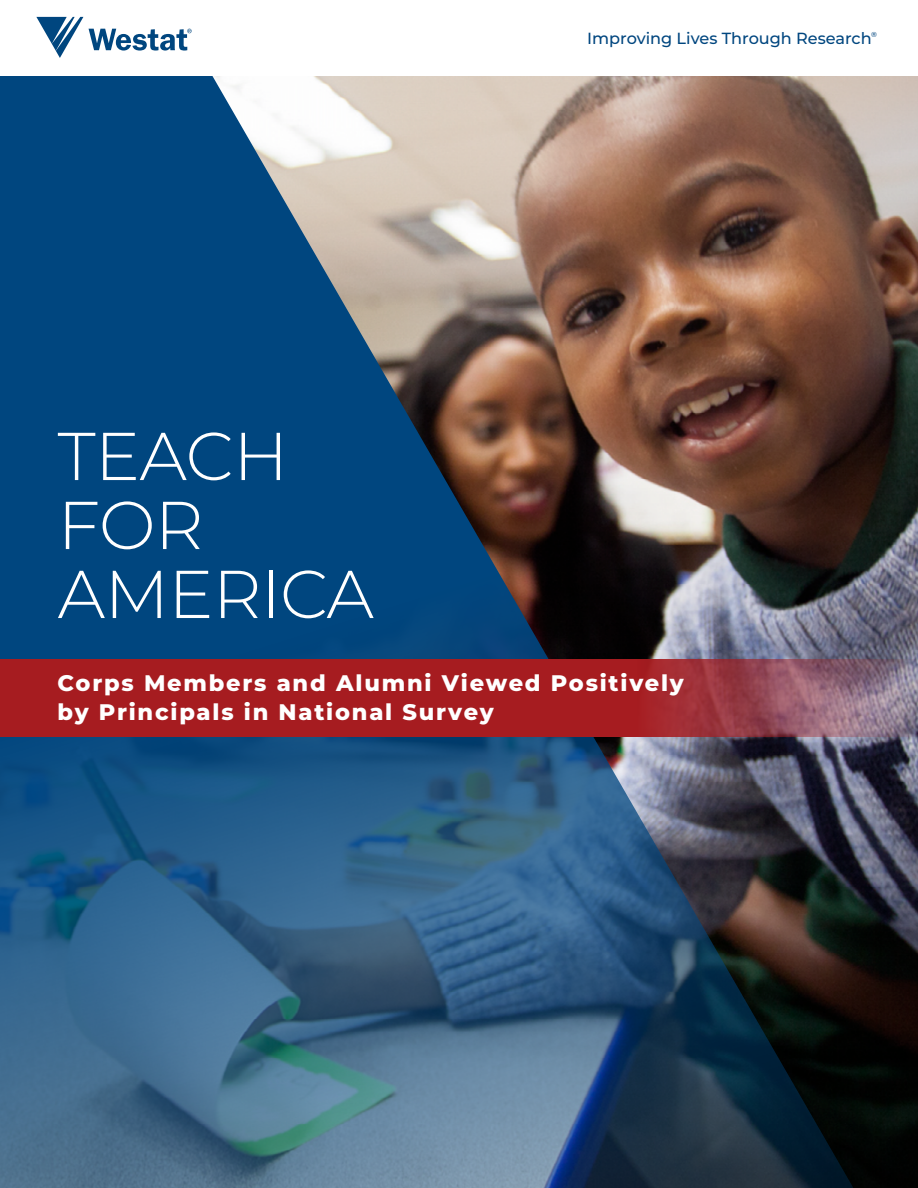
<style>
.page{position:relative;width:918px;height:1188px;background:#fff}
.page>*{position:absolute;margin:0;border:0;box-sizing:border-box;transform-origin:0 0}
.t1{font:300 67.5px/69px "Montserrat";letter-spacing:-.01em;color:#fff}
.t2{font:800 22.5px/28.5px "Montserrat";letter-spacing:.08em;color:#fff}
.t3{font:500 16.05px "Montserrat";color:#00467f}
.t4{font:500 7.2px "Montserrat";color:#00467f}
</style>
<div class="page">
<img style="left:0;top:76px;width:918px;height:1112px">
<svg style="left:89px;top:29px;width:103px;height:22px"></svg>
<svg style="left:36px;top:17px;width:47px;height:41px"></svg>
<svg style="left:0;top:659px;width:918px;height:78px;background:#a12b32"></svg>
<h1 class="t1" style="left:58px;top:419px;width:318px">TEACH<br>FOR<br>AMERICA</h1>
<p class="t3" style="left:587px;top:27px;width:286px">Improving Lives Through Research</p>
<p class="t4" style="left:871px;top:30px;width:7px">®</p>
<h2 class="t2" style="left:58px;top:668px;width:628px">Corps Members and Alumni Viewed Positively by Principals in National Survey</h2>
</div>
